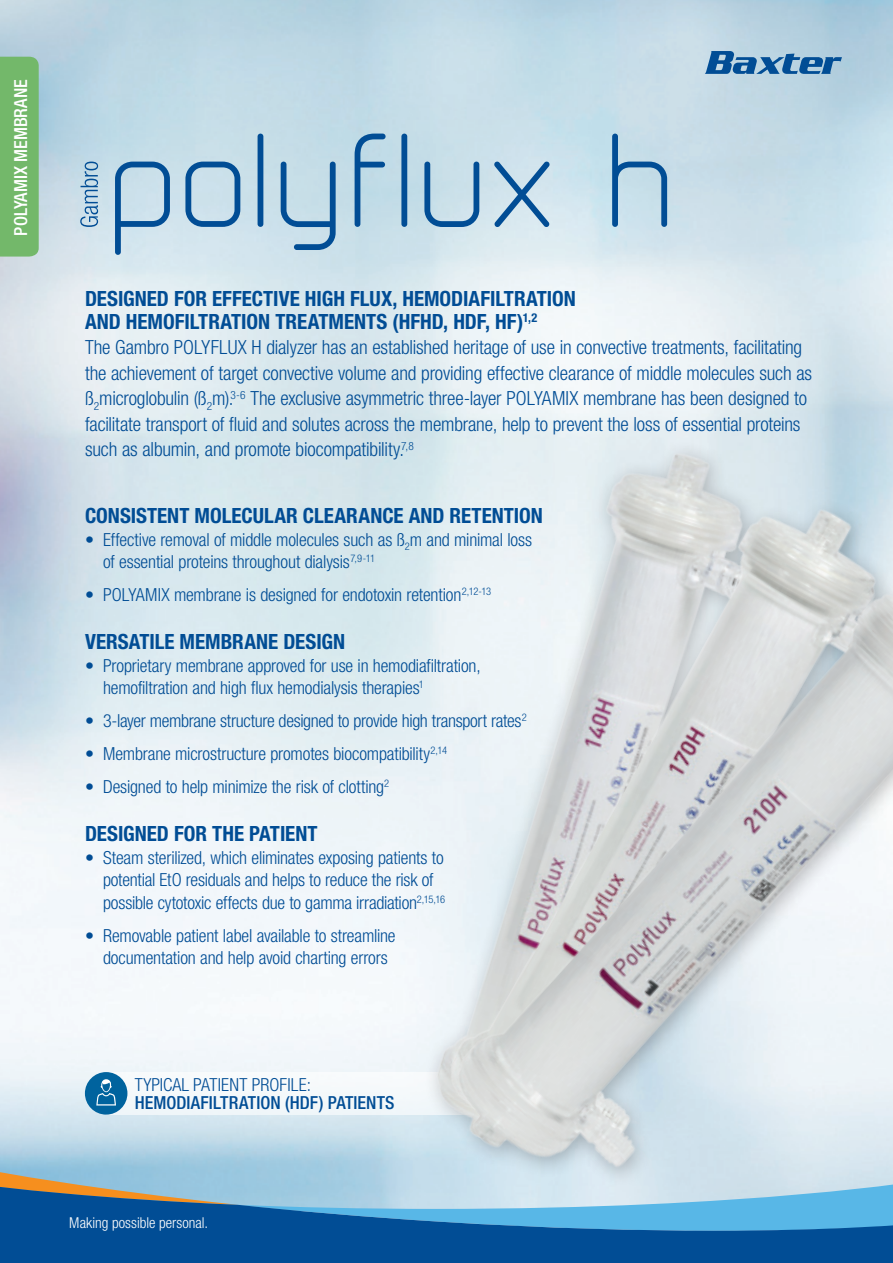
<style>
.page{position:relative;width:893px;height:1263px;background:#fff}
.page>*{position:absolute;margin:0;border:0;box-sizing:border-box;transform-origin:0 0}
.t1{font:700 condensed 21px/22.5px "Helvetica Neue LT Std";color:#014d95}
.t2{font:300 condensed 19.5px/25.5px "Helvetica Neue LT Std";letter-spacing:-.01em;color:#014d95}
.t3{font:300 condensed 18px/22.5px "Helvetica Neue LT Std";letter-spacing:-.01em;color:#014d95}
.t4{font:500 condensed 18px "Helvetica Neue LT Std";color:#014d95}
.t5{font:300 condensed 18px "Helvetica Neue LT Std";letter-spacing:.01em;color:#014d95}
.t6{font:500 condensed 18px "Helvetica Neue LT Std";letter-spacing:-.005em;color:#fff}
.t7{font:300 condensed 15px "Helvetica Neue LT Std";color:#fff}
</style>
<div class="page">
<img style="left:0;top:0;width:893px;height:1166px">
<svg style="left:0;top:1166px;width:398px;height:17px;background:#9dc3d5"></svg>
<svg style="left:0;top:1183px;width:893px;height:80px;background:#21639d"></svg>
<div style="left:0;top:57px;width:39px;height:200px;background:#73b86a"></div>
<div style="left:106px;top:1072px;width:448px;height:42px;background:#f4f9fb"></div>
<div style="left:85px;top:1072px;width:42px;height:42px;background:#00639e;border-radius:50%"></div>
<svg style="left:96px;top:1079px;width:20px;height:26px"></svg>
<svg style="left:705px;top:51px;width:137px;height:23px;background:#5c8fba"></svg>
<svg style="left:185px;top:162px;width:55px;height:65px;background:#8db3d0"></svg>
<svg style="left:424px;top:162px;width:55px;height:65px;background:#96bad3"></svg>
<svg style="left:281px;top:162px;width:55px;height:88px;background:#94b9d2"></svg>
<svg style="left:115px;top:162px;width:55px;height:93px;background:#9abcd6"></svg>
<svg style="left:355px;top:134px;width:31px;height:93px;background:#8eb6d1"></svg>
<svg style="left:494px;top:161px;width:56px;height:66px;background:#9fbfd7"></svg>
<div style="left:258px;top:134px;width:5px;height:93px;background:#014d95;border-radius:3px"></div>
<div style="left:401px;top:134px;width:6px;height:93px;background:#014d95;border-radius:3px"></div>
<svg style="left:612px;top:134px;width:55px;height:93px;background:#9bbed6"></svg>
<svg style="left:80px;top:162px;width:18px;height:65px"></svg>
<img style="left:398px;top:414px;width:412px;height:772px">
<img style="left:411px;top:468px;width:482px;height:747px">
<img style="left:416px;top:557px;width:477px;height:684px">
<p class="t6" style="left:10px;top:235px;width:158px;rotate:-90deg">POLYAMIX MEMBRANE</p>
<p class="t1" style="left:85px;top:287px;width:492px">DESIGNED FOR EFFECTIVE HIGH FLUX, HEMODIAFILTRATION<br>AND HEMOFILTRATION TREATMENTS (HFHD, HDF, HF)<sup>1,2</sup></p>
<p class="t2" style="left:85px;top:334px;width:729px">The Gambro POLYFLUX H dialyzer has an established heritage of use in convective treatments, facilitating the achievement of target convective volume and providing effective clearance of middle molecules such as ß<sub>2</sub>microglobulin (ß<sub>2</sub>m).<sup>3-6</sup> The exclusive asymmetric three-layer POLYAMIX membrane has been designed to facilitate transport of fluid and solutes across the membrane, help to prevent the loss of essential proteins such as albumin, and promote biocompatibility.<sup>7,8</sup></p>
<p class="t1" style="left:85px;top:504px;width:459px">CONSISTENT MOLECULAR CLEARANCE AND RETENTION</p>
<p class="t3" style="left:103px;top:528px;width:431px;text-indent:-18px">• Effective removal of middle molecules such as ß<sub>2</sub>m and minimal loss of essential proteins throughout dialysis<sup>7,9-11</sup></p>
<p class="t3" style="left:85px;top:584px;width:408px">• POLYAMIX membrane is designed for endotoxin retention<sup>2,12-13</sup></p>
<p class="t1" style="left:85px;top:630px;width:262px">VERSATILE MEMBRANE DESIGN</p>
<p class="t3" style="left:103px;top:654px;width:379px;text-indent:-18px">• Proprietary membrane approved for use in hemodiafiltration, hemofiltration and high flux hemodialysis therapies<sup>1</sup></p>
<p class="t3" style="left:85px;top:710px;width:443px">• 3-layer membrane structure designed to provide high transport rates<sup>2</sup></p>
<p class="t3" style="left:85px;top:743px;width:364px">• Membrane microstructure promotes biocompatibility<sup>2,14</sup></p>
<p class="t3" style="left:85px;top:776px;width:305px">• Designed to help minimize the risk of clotting<sup>2</sup></p>
<p class="t1" style="left:85px;top:822px;width:234px">DESIGNED FOR THE PATIENT</p>
<p class="t3" style="left:103px;top:846px;width:344px;text-indent:-18px">• Steam sterilized, which eliminates exposing patients to potential EtO residuals and helps to reduce the risk of possible cytotoxic effects due to gamma irradiation<sup>2,15,16</sup></p>
<p class="t3" style="left:85px;top:924px;width:312px;text-align:center">• Removable patient label available to streamline documentation and help avoid charting errors</p>
<p class="t5" style="left:135px;top:1074px;width:178px">TYPICAL PATIENT PROFILE:</p>
<p class="t4" style="left:135px;top:1092px;width:261px">HEMODIAFILTRATION (HDF) PATIENTS</p>
<p class="t7" style="left:69px;top:1214px;width:140px">Making possible personal.</p>
</div>
